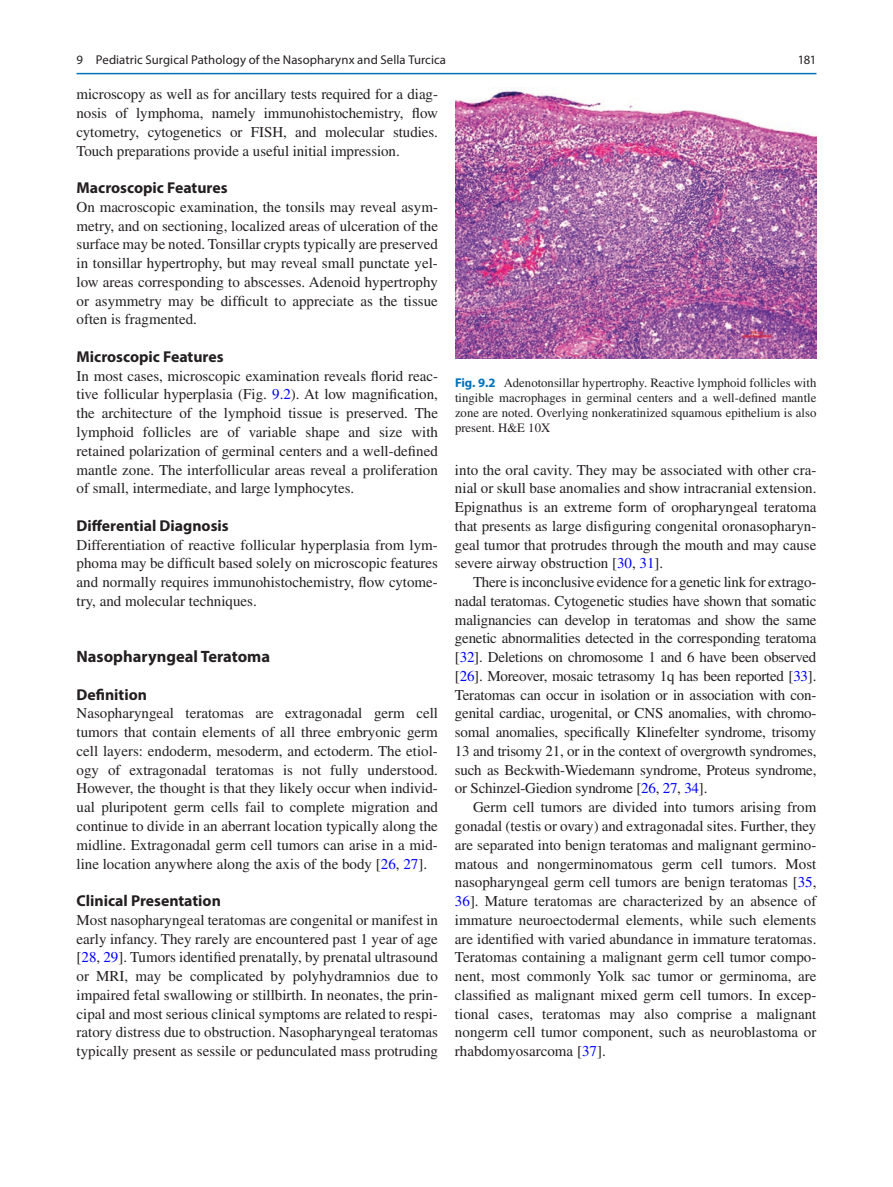
<style>
.page{position:relative;width:893px;height:1187px;background:#fff}
.page>*{position:absolute;margin:0;border:0;box-sizing:border-box;transform-origin:0 0}
.t1{font:700 16.5px "Myriad Pro";color:#231f20}
.t2{font:700 15.75px "Myriad Pro";color:#231f20}
.t3{font:15px/18.8px "Times LT Std";color:#231f20;text-align:justify}
.t4{font:12.75px/15px "Times LT Std";color:#231f20;text-align:justify}
.t5{font:12.75px "Myriad Pro";letter-spacing:.005em;color:#231f20}
.s1{color:#00f}
.s2{font-family:"Myriad Pro";font-weight:700;color:#0073bc}
</style>
<div class="page">
<img style="left:455px;top:89px;width:361px;height:269px">
<hr style="left:77px;top:73px;width:739px;height:1px;background:#0073bc">
<p class="t5" style="left:77px;top:52px;width:371px">9 Pediatric Surgical Pathology of the Nasopharynx and Sella Turcica</p>
<p class="t3" style="left:77px;top:85px;width:363px">microscopy as well as for ancillary tests required for a diag&shy;nosis of lymphoma, namely immunohistochemistry, flow cytometry, cytogenetics or FISH, and molecular studies.<br>Touch preparations provide a useful initial impression.</p>
<p class="t2" style="left:77px;top:177px;width:152px">Macroscopic Features</p>
<p class="t3" style="left:77px;top:197px;width:363px">On macroscopic examination, the tonsils may reveal asym&shy;metry, and on sectioning, localized areas of ulceration of the surface may be noted. Tonsillar crypts typically are preserved in tonsillar hypertrophy, but may reveal small punctate yel&shy;low areas corresponding to abscesses. Adenoid hypertrophy or asymmetry may be difficult to appreciate as the tissue often is fragmented.</p>
<p class="t2" style="left:77px;top:346px;width:149px">Microscopic Features</p>
<p class="t3" style="left:77px;top:366px;width:363px">In most cases, microscopic examination reveals florid reac&shy;tive follicular hyperplasia (Fig. <span class="s1">9.2</span>). At low magnification, the architecture of the lymphoid tissue is preserved. The lymphoid follicles are of variable shape and size with retained polarization of germinal centers and a well-defined mantle zone. The interfollicular areas reveal a proliferation of small, intermediate, and large lymphocytes.</p>
<p class="t2" style="left:77px;top:515px;width:154px">Differential Diagnosis</p>
<p class="t3" style="left:77px;top:535px;width:363px">Differentiation of reactive follicular hyperplasia from lym&shy;phoma may be difficult based solely on microscopic features and normally requires immunohistochemistry, flow cytome&shy;try, and molecular techniques.</p>
<p class="t1" style="left:77px;top:645px;width:195px">Nasopharyngeal Teratoma</p>
<p class="t2" style="left:77px;top:684px;width:72px">Definition</p>
<p class="t3" style="left:77px;top:704px;width:363px">Nasopharyngeal teratomas are extragonadal germ cell tumors that contain elements of all three embryonic germ cell layers: endoderm, mesoderm, and ectoderm. The etiol&shy;ogy of extragonadal teratomas is not fully understood.<br>However, the thought is that they likely occur when individ&shy;ual pluripotent germ cells fail to complete migration and continue to divide in an aberrant location typically along the midline. Extragonadal germ cell tumors can arise in a mid&shy;line location anywhere along the axis of the body [<span class="s1">26</span>, <span class="s1">27</span>].</p>
<p class="t2" style="left:77px;top:890px;width:146px">Clinical Presentation</p>
<p class="t3" style="left:77px;top:910px;width:363px">Most nasopharyngeal teratomas are congenital or manifest in early infancy. They rarely are encountered past 1 year of age [<span class="s1">28</span>, <span class="s1">29</span>]. Tumors identified prenatally, by prenatal ultrasound or MRI, may be complicated by polyhydramnios due to impaired fetal swallowing or stillbirth. In neonates, the prin&shy;cipal and most serious clinical symptoms are related to respi&shy;ratory distress due to obstruction. Nasopharyngeal teratomas typically present as sessile or pedunculated mass protruding</p>
<p class="t5" style="left:798px;top:52px;width:20px">181</p>
<p class="t4" style="left:455px;top:375px;width:363px"><span class="s2">Fig. 9.2</span> Adenotonsillar hypertrophy. Reactive lymphoid follicles with tingible macrophages in germinal centers and a well-defined mantle zone are noted. Overlying nonkeratinized squamous epithelium is also present. H&amp;E 10X</p>
<p class="t3" style="left:455px;top:460px;width:363px">into the oral cavity. They may be associated with other cra&shy;nial or skull base anomalies and show intracranial extension.<br>Epignathus is an extreme form of oropharyngeal teratoma that presents as large disfiguring congenital oronasopharyn&shy;geal tumor that protrudes through the mouth and may cause severe airway obstruction [<span class="s1">30</span>, <span class="s1">31</span>].</p>
<p class="t3" style="left:455px;top:572px;width:363px;text-indent:18px">There is inconclusive evidence for a genetic link for extrago&shy;nadal teratomas. Cytogenetic studies have shown that somatic malignancies can develop in teratomas and show the same genetic abnormalities detected in the corresponding teratoma [<span class="s1">32</span>]. Deletions on chromosome 1 and 6 have been observed [<span class="s1">26</span>]. Moreover, mosaic tetrasomy 1q has been reported [<span class="s1">33</span>].<br>Teratomas can occur in isolation or in association with con&shy;genital cardiac, urogenital, or CNS anomalies, with chromo&shy;somal anomalies, specifically Klinefelter syndrome, trisomy 13 and trisomy 21, or in the context of overgrowth syndromes, such as Beckwith-Wiedemann syndrome, Proteus syndrome, or Schinzel-Giedion syndrome [<span class="s1">26</span>, <span class="s1">27</span>, <span class="s1">34</span>].</p>
<p class="t3" style="left:455px;top:797px;width:363px;text-indent:18px">Germ cell tumors are divided into tumors arising from gonadal (testis or ovary) and extragonadal sites. Further, they are separated into benign teratomas and malignant germino&shy;matous and nongerminomatous germ cell tumors. Most nasopharyngeal germ cell tumors are benign teratomas [<span class="s1">35</span>, <span class="s1">36</span>]. Mature teratomas are characterized by an absence of immature neuroectodermal elements, while such elements are identified with varied abundance in immature teratomas.<br>Teratomas containing a malignant germ cell tumor compo&shy;nent, most commonly Yolk sac tumor or germinoma, are classified as malignant mixed germ cell tumors. In excep&shy;tional cases, teratomas may also comprise a malignant nongerm cell tumor component, such as neuroblastoma or rhabdomyosarcoma [<span class="s1">37</span>].</p>
</div>
